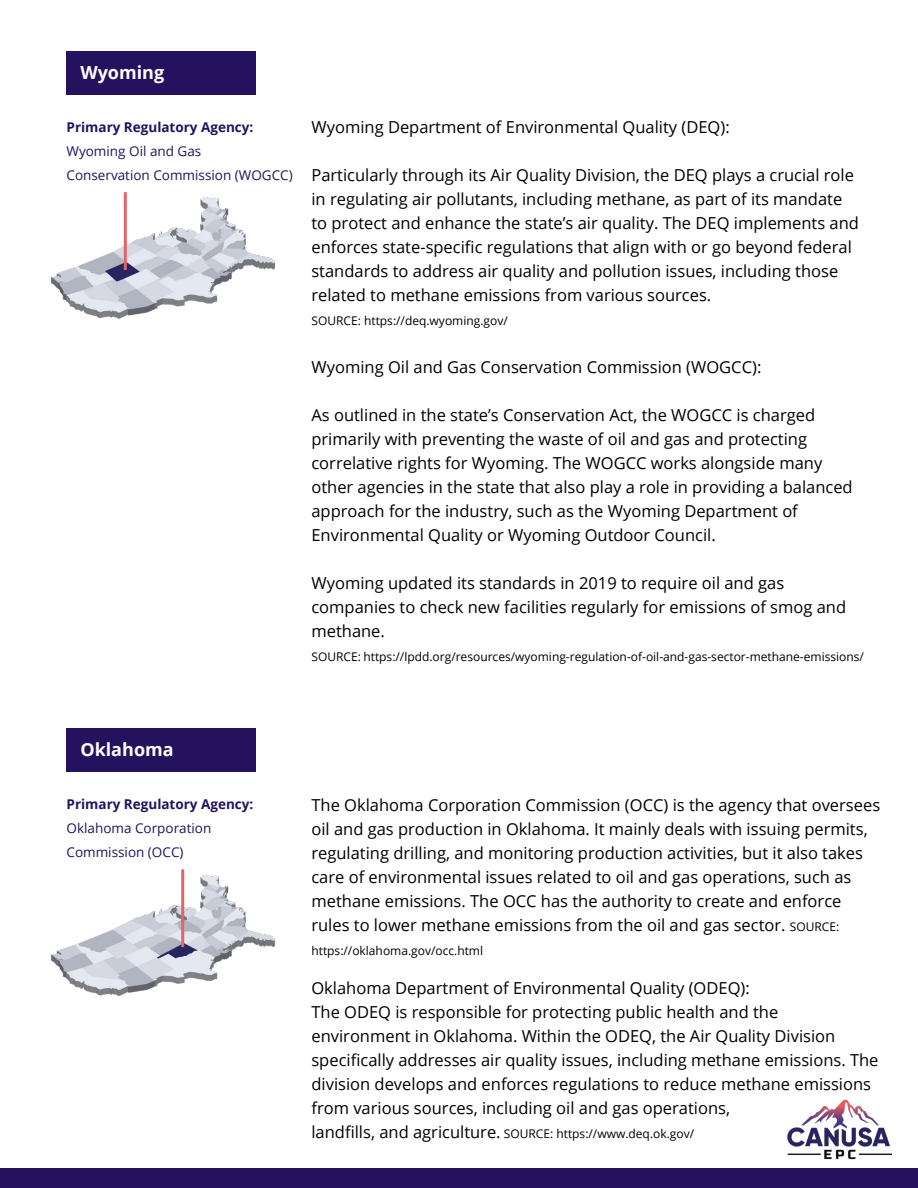
<style>
.page{position:relative;width:918px;height:1188px;background:#fff}
.page>*{position:absolute;margin:0;border:0;box-sizing:border-box;transform-origin:0 0}
.Paragraph_Style_13{font:700 18px "Open Sans";color:#fff}
.Paragraph_Style_11{font:16.5px/24px "Open Sans";color:#000}
.Paragraph_Style_11-2{font:13.5px/24px "Open Sans";color:#24125f}
.Paragraph_Style_11-3{font:700 13.5px "Open Sans";color:#24125f}
.Paragraph_Style_11-4{font:12px "Open Sans";color:#000}
.s1{font-size:12px}
.s2{font-size:16.5px}
</style>
<div class="page">
<img style="left:787px;top:1099px;width:106px;height:61px">
<div style="left:0;top:1168px;width:918px;height:20px;background:#24125f"></div>
<div style="left:67px;top:51px;width:189px;height:44px;background:#24125f"></div>
<div style="left:67px;top:729px;width:189px;height:43px;background:#24125f"></div>
<img style="left:50px;top:192px;width:226px;height:127px">
<img style="left:50px;top:869px;width:226px;height:127px">
<hr style="left:124px;top:192px;width:3px;height:78px;background:#e56564">
<hr style="left:181px;top:869px;width:3px;height:78px;background:#e56564">
<p class="Paragraph_Style_13" style="left:80px;top:59px;width:85px">Wyoming</p>
<p class="Paragraph_Style_11-3" style="left:67px;top:118px;width:188px">Primary Regulatory Agency:</p>
<p class="Paragraph_Style_11-2" style="left:67px;top:139px;width:228px">Wyoming Oil and Gas<br>Conservation Commission (WOGCC)</p>
<p class="Paragraph_Style_11" style="left:311px;top:115px;width:420px">Wyoming Department of Environmental Quality (DEQ):</p>
<p class="Paragraph_Style_11" style="left:311px;top:163px;width:549px">Particularly through its Air Quality Division, the DEQ plays a crucial role in regulating air pollutants, including methane, as part of its mandate to protect and enhance the state’s air quality. The DEQ implements and enforces state-specific regulations that align with or go beyond federal standards to address air quality and pollution issues, including those related to methane emissions from various sources.</p>
<p class="Paragraph_Style_11-4" style="left:311px;top:313px;width:198px">SOURCE: https://deq.wyoming.gov/</p>
<p class="Paragraph_Style_11" style="left:311px;top:355px;width:451px">Wyoming Oil and Gas Conservation Commission (WOGCC):</p>
<p class="Paragraph_Style_11" style="left:311px;top:403px;width:543px">As outlined in the state’s Conservation Act, the WOGCC is charged primarily with preventing the waste of oil and gas and protecting correlative rights for Wyoming. The WOGCC works alongside many other agencies in the state that also play a role in providing a balanced approach for the industry, such as the Wyoming Department of Environmental Quality or Wyoming Outdoor Council.</p>
<p class="Paragraph_Style_11" style="left:311px;top:571px;width:536px">Wyoming updated its standards in 2019 to require oil and gas companies to check new facilities regularly for emissions of smog and methane.</p>
<p class="Paragraph_Style_11-4" style="left:311px;top:649px;width:554px">SOURCE: https://lpdd.org/resources/wyoming-regulation-of-oil-and-gas-sector-methane-emissions/</p>
<p class="Paragraph_Style_13" style="left:80px;top:737px;width:95px">Oklahoma</p>
<p class="Paragraph_Style_11-3" style="left:67px;top:795px;width:188px">Primary Regulatory Agency:</p>
<p class="Paragraph_Style_11-2" style="left:67px;top:816px;width:146px">Oklahoma Corporation<br>Commission (OCC)</p>
<p class="Paragraph_Style_11" style="left:311px;top:792px;width:570px">The Oklahoma Corporation Commission (OCC) is the agency that oversees oil and gas production in Oklahoma. It mainly deals with issuing permits, regulating drilling, and monitoring production activities, but it also takes care of environmental issues related to oil and gas operations, such as methane emissions. The OCC has the authority to create and enforce rules to lower methane emissions from the oil and gas sector. <span class="s1">SOURCE:</span></p>
<p class="Paragraph_Style_11-4" style="left:311px;top:942px;width:173px">https://oklahoma.gov/occ.html</p>
<p class="Paragraph_Style_11" style="left:311px;top:975px;width:440px">Oklahoma Department of Environmental Quality (ODEQ):</p>
<p class="Paragraph_Style_11" style="left:311px;top:999px;width:569px">The ODEQ is responsible for protecting public health and the environment in Oklahoma. Within the ODEQ, the Air Quality Division specifically addresses air quality issues, including methane emissions. The division develops and enforces regulations to reduce methane emissions from various sources, including oil and gas operations,</p>
<p class="Paragraph_Style_11-4" style="left:311px;top:1125px;width:384px"><span class="s2">landfills, and agriculture.</span> SOURCE: https://www.deq.ok.gov/</p>
</div>
